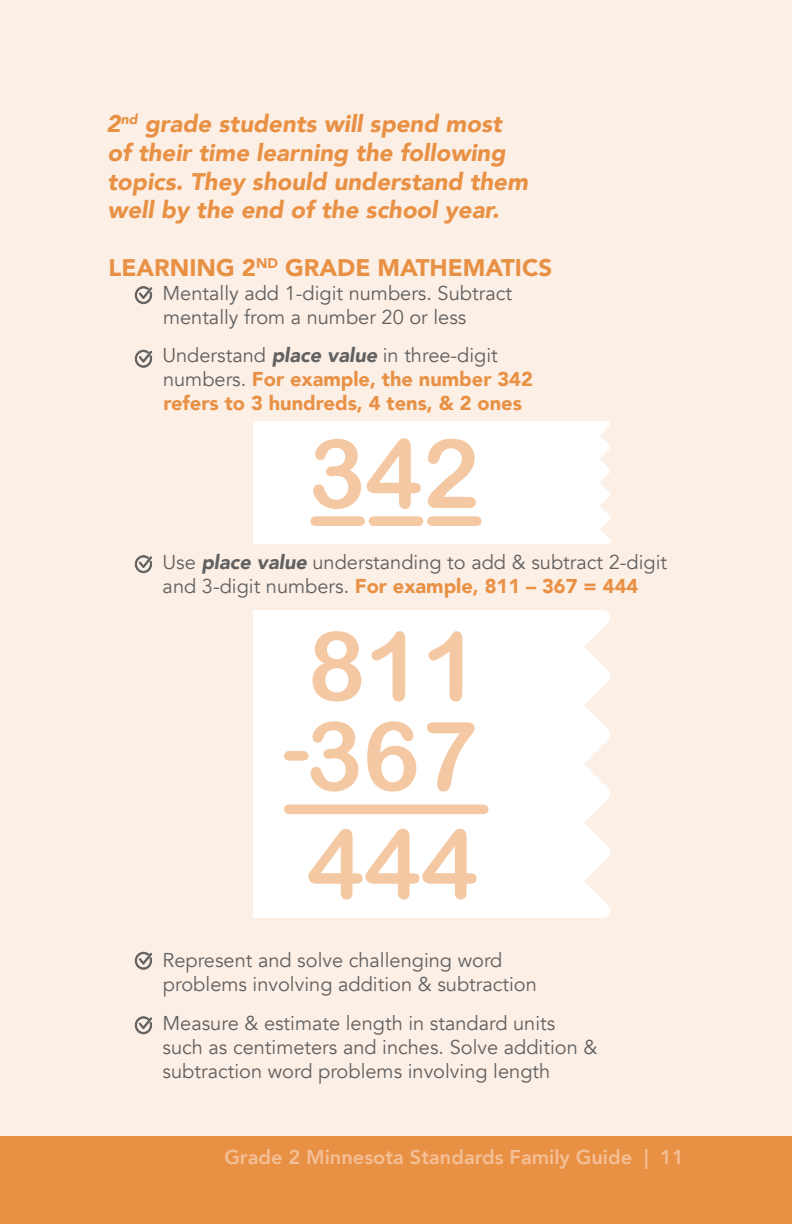
<style>
.page{position:relative;width:792px;height:1224px;background:#fcefe5}
.page>*{position:absolute;margin:0;border:0;box-sizing:border-box;transform-origin:0 0}
.Subtitle_2{font:96px "Arial Rounded MT Bold";color:#f4c8a2}
.Sub_Body_Copy_Paper{font:italic 900 24px/28.8px "Avenir";color:#e89145}
.Header_1{font:900 24px "Avenir";color:#e89145}
.t1{font:20px/24px "Avenir";color:#616161}
.t2{font:900 20px/24px "Avenir";color:#e89145}
.t3{font:800 20px "Avenir";color:#f5bf96}
.s1{font-weight:400;color:#616161}
.s2{font-style:italic;color:#616161}
.s3{font-weight:900;font-style:italic}
.s4{font-weight:900;color:#e89145}
</style>
<div class="page">
<div style="left:0;top:1136px;width:792px;height:88px;background:#e89145"></div>
<div style="left:253px;top:421px;width:333px;height:123px;background:#fff"></div>
<div style="left:253px;top:610px;width:287px;height:308px;background:#fff"></div>
<svg style="left:540px;top:610px;width:70px;height:308px;background:#fefcfb"></svg>
<svg style="left:586px;top:421px;width:24px;height:123px"></svg>
<div style="left:284px;top:805px;width:204px;height:9px;background:#f4c8a2"></div>
<svg style="left:310px;top:516px;width:172px;height:10px;background:#f5cead"></svg>
<svg style="left:284px;top:751px;width:24px;height:10px"></svg>
<svg style="left:135px;top:286px;width:17px;height:18px"></svg>
<svg style="left:135px;top:350px;width:17px;height:18px"></svg>
<svg style="left:135px;top:555px;width:17px;height:18px"></svg>
<svg style="left:135px;top:952px;width:17px;height:18px"></svg>
<svg style="left:135px;top:1016px;width:17px;height:18px"></svg>
<p class="Sub_Body_Copy_Paper" style="left:107px;top:109px;width:423px">2<sup>nd</sup> grade students will spend most of their time learning the following topics. They should understand them well by the end of the school year.</p>
<p class="Header_1" style="left:109px;top:247px;width:445px">LEARNING 2<sup>ND</sup> GRADE MATHEMATICS</p>
<p class="t1" style="left:163px;top:281px;width:350px;text-indent:-25px">• Mentally add 1-digit numbers. Subtract mentally from a number 20 or less</p>
<p class="t2" style="left:163px;top:343px;width:371px;text-indent:-25px"><span class="s1">• Understand</span> <span class="s2">place value</span> <span class="s1">in three-digit numbers.</span> For example, the number 342 refers to 3 hundreds, 4 tens, &amp; 2 ones</p>
<p class="Subtitle_2" style="left:308px;top:417px;width:173px">342</p>
<p class="t1" style="left:138px;top:550px;width:531px;text-align:center">• Use <span class="s3">place value</span> understanding to add &amp; subtract 2-digit and 3-digit numbers. <span class="s4">For example, 811 – 367 = 444</span></p>
<p class="Subtitle_2" style="left:308px;top:610px;width:173px">811</p>
<p class="Subtitle_2" style="left:306px;top:700px;width:173px">367</p>
<p class="Subtitle_2" style="left:307px;top:808px;width:173px">444</p>
<p class="t1" style="left:163px;top:949px;width:375px;text-indent:-25px">• Represent and solve challenging word problems involving addition &amp; subtraction</p>
<p class="t1" style="left:163px;top:1011px;width:436px;text-indent:-25px">• Measure &amp; estimate length in standard units such as centimeters and inches. Solve addition &amp; subtraction word problems involving length</p>
<p class="t3" style="left:224px;top:1141px;width:461px">Grade 2 Minnesota Standards Family Guide | 11</p>
</div>
